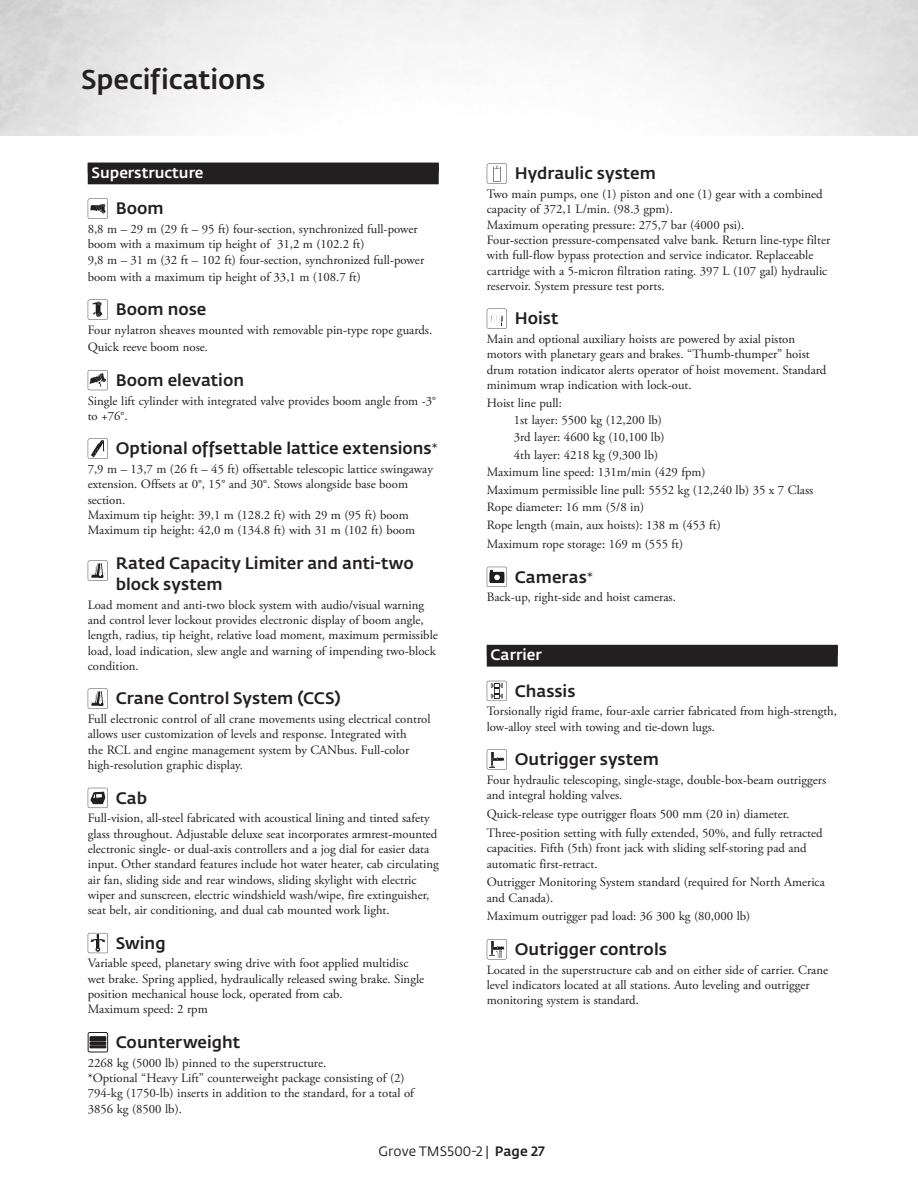
<style>
.page{position:relative;width:918px;height:1188px;background:#fff}
.page>*{position:absolute;margin:0;border:0;box-sizing:border-box;transform-origin:0 0}
.Section_Heads{font:500 27px "Fedra Sans Pro";letter-spacing:-.005em;color:#231f20}
.Titre_spécifications{font:500 16.5px/21px "Fedra Sans Pro";color:#231f20}
.Sections_Reverse_Hea{font:500 15px "Fedra Sans Pro";color:#fff}
.t1{font:13.5px "Fedra Sans Pro";letter-spacing:.01em;color:#231f20}
._0_Body_Copy{font:12.75px/15.3px "Adobe Garamond Pro";color:#231f20}
.s1{font-family:"Adobe Garamond Pro";font-weight:400}
.s2{font-weight:500}
</style>
<div class="page">
<div style="left:88px;top:163px;width:351px;height:21px;background:#231f20"></div>
<svg style="left:88px;top:199px;width:20px;height:20px"></svg>
<svg style="left:88px;top:300px;width:20px;height:20px"></svg>
<svg style="left:88px;top:370px;width:20px;height:20px"></svg>
<svg style="left:88px;top:439px;width:20px;height:20px"></svg>
<svg style="left:88px;top:561px;width:20px;height:20px"></svg>
<svg style="left:88px;top:689px;width:20px;height:20px"></svg>
<svg style="left:88px;top:788px;width:20px;height:20px"></svg>
<svg style="left:88px;top:933px;width:20px;height:20px"></svg>
<div style="left:89px;top:1036px;width:17px;height:6px;background:#231f20"></div>
<hr style="left:89px;top:1042px;width:17px;height:3px;background:#231f20">
<hr style="left:89px;top:1045px;width:17px;height:3px;background:#231f20">
<div style="left:88px;top:1032px;width:20px;height:20px;border:1px solid #231f20;border-radius:2px"></div>
<div style="left:487px;top:645px;width:351px;height:10px;background:#231f20"></div>
<div style="left:487px;top:646px;width:351px;height:21px;background:#231f20"></div>
<svg style="left:487px;top:163px;width:20px;height:21px"></svg>
<svg style="left:487px;top:308px;width:20px;height:21px"></svg>
<svg style="left:487px;top:567px;width:20px;height:20px"></svg>
<svg style="left:487px;top:681px;width:20px;height:20px"></svg>
<svg style="left:487px;top:749px;width:20px;height:21px"></svg>
<svg style="left:487px;top:939px;width:20px;height:20px"></svg>
<p class="Section_Heads" style="left:81px;top:62px;width:186px">Specifications</p>
<p class="Sections_Reverse_Hea" style="left:92px;top:163px;width:113px">Superstructure</p>
<p class="Titre_spécifications" style="left:116px;top:198px;width:50px">Boom</p>
<p class="_0_Body_Copy" style="left:88px;top:222px;width:332px">8,8 m – 29 m (29 ft – 95 ft) four-section, synchronized full-power boom with a maximum tip height of 31,2 m (102.2 ft)</p>
<p class="_0_Body_Copy" style="left:88px;top:252px;width:338px;line-height:17.1px">9,8 m – 31 m (32 ft – 102 ft) four-section, synchronized full-power boom with a maximum tip height of 33,1 m (108.7 ft)</p>
<p class="Titre_spécifications" style="left:116px;top:299px;width:92px">Boom nose</p>
<p class="_0_Body_Copy" style="left:88px;top:322px;width:346px;line-height:17.1px">Four nylatron sheaves mounted with removable pin-type rope guards.<br>Quick reeve boom nose.</p>
<p class="Titre_spécifications" style="left:116px;top:369px;width:130px">Boom elevation</p>
<p class="_0_Body_Copy" style="left:88px;top:393px;width:350px">Single lift cylinder with integrated valve provides boom angle from -3° to +76°.</p>
<p class="Titre_spécifications" style="left:116px;top:438px;width:324px">Optional offsettable lattice extensions<span class="s1">*</span></p>
<p class="_0_Body_Copy" style="left:88px;top:462px;width:347px">7,9 m – 13,7 m (26 ft – 45 ft) offsettable telescopic lattice swingaway extension. Offsets at 0°, 15° and 30°. Stows alongside base boom section.</p>
<p class="_0_Body_Copy" style="left:88px;top:508px;width:323px">Maximum tip height: 39,1 m (128.2 ft) with 29 m (95 ft) boom</p>
<p class="_0_Body_Copy" style="left:88px;top:523px;width:329px">Maximum tip height: 42,0 m (134.8 ft) with 31 m (102 ft) boom</p>
<p class="Titre_spécifications" style="left:116px;top:553px;width:299px">Rated Capacity Limiter and anti-two block system</p>
<p class="_0_Body_Copy" style="left:88px;top:597px;width:352px">Load moment and anti-two block system with audio/visual warning and control lever lockout provides electronic display of boom angle, length, radius, tip height, relative load moment, maximum permissible load, load indication, slew angle and warning of impending two-block condition.</p>
<p class="Titre_spécifications" style="left:116px;top:688px;width:226px">Crane Control System (CCS)</p>
<p class="_0_Body_Copy" style="left:88px;top:712px;width:344px">Full electronic control of all crane movements using electrical control allows user customization of levels and response. Integrated with<br>the RCL and engine management system by CANbus. Full-color high‑resolution graphic display.</p>
<p class="Titre_spécifications" style="left:116px;top:787px;width:33px">Cab</p>
<p class="_0_Body_Copy" style="left:88px;top:811px;width:352px">Full-vision, all-steel fabricated with acoustical lining and tinted safety glass throughout. Adjustable deluxe seat incorporates armrest-mounted electronic single- or dual-axis controllers and a jog dial for easier data input. Other standard features include hot water heater, cab circulating air fan, sliding side and rear windows, sliding skylight with electric wiper and sunscreen, electric windshield wash/wipe, fire extinguisher, seat belt, air conditioning, and dual cab mounted work light.</p>
<p class="Titre_spécifications" style="left:116px;top:932px;width:51px">Swing</p>
<p class="_0_Body_Copy" style="left:88px;top:956px;width:338px">Variable speed, planetary swing drive with foot applied multidisc wet brake. Spring applied, hydraulically released swing brake. Single position mechanical house lock, operated from cab.</p>
<p class="_0_Body_Copy" style="left:88px;top:1002px;width:121px">Maximum speed: 2 rpm</p>
<p class="Titre_spécifications" style="left:116px;top:1032px;width:126px">Counterweight</p>
<p class="_0_Body_Copy" style="left:88px;top:1055px;width:240px">2268 kg (5000 lb) pinned to the superstructure.</p>
<p class="_0_Body_Copy" style="left:88px;top:1071px;width:328px">*Optional “Heavy Lift” counterweight package consisting of (2)<br>794-kg (1750-lb) inserts in addition to the standard, for a total of<br>3856 kg (8500 lb).</p>
<p class="Titre_spécifications" style="left:515px;top:163px;width:143px">Hydraulic system</p>
<p class="_0_Body_Copy" style="left:487px;top:187px;width:338px">Two main pumps, one (1) piston and one (1) gear with a combined capacity of 372,1 L/min. (98.3 gpm).</p>
<p class="_0_Body_Copy" style="left:487px;top:217px;width:259px">Maximum operating pressure: 275,7 bar (4000 psi).</p>
<p class="_0_Body_Copy" style="left:487px;top:233px;width:345px">Four-section pressure-compensated valve bank. Return line-type filter with full-flow bypass protection and service indicator. Replaceable cartridge with a 5-micron filtration rating. 397 L (107 gal) hydraulic reservoir. System pressure test ports.</p>
<p class="Titre_spécifications" style="left:515px;top:308px;width:45px">Hoist</p>
<p class="_0_Body_Copy" style="left:487px;top:332px;width:341px">Main and optional auxiliary hoists are powered by axial piston motors with planetary gears and brakes. “Thumb-thumper” hoist drum rotation indicator alerts operator of hoist movement. Standard minimum wrap indication with lock-out.</p>
<p class="_0_Body_Copy" style="left:487px;top:395px;width:77px">Hoist line pull:</p>
<p class="_0_Body_Copy" style="left:514px;top:413px;width:150px">1st layer: 5500 kg (12,200 lb)</p>
<p class="_0_Body_Copy" style="left:514px;top:430px;width:152px">3rd layer: 4600 kg (10,100 lb)</p>
<p class="_0_Body_Copy" style="left:514px;top:448px;width:146px">4th layer: 4218 kg (9,300 lb)</p>
<p class="_0_Body_Copy" style="left:487px;top:465px;width:220px">Maximum line speed: 131m/min (429 fpm)</p>
<p class="_0_Body_Copy" style="left:487px;top:483px;width:328px">Maximum permissible line pull: 5552 kg (12,240 lb) 35 x 7 Class</p>
<p class="_0_Body_Copy" style="left:487px;top:500px;width:159px">Rope diameter: 16 mm (5/8 in)</p>
<p class="_0_Body_Copy" style="left:487px;top:518px;width:236px">Rope length (main, aux hoists): 138 m (453 ft)</p>
<p class="_0_Body_Copy" style="left:487px;top:537px;width:198px">Maximum rope storage: 169 m (555 ft)</p>
<p class="Titre_spécifications" style="left:515px;top:566px;width:80px">Cameras<span class="s1">*</span></p>
<p class="_0_Body_Copy" style="left:487px;top:590px;width:191px">Back-up, right-side and hoist cameras.</p>
<p class="Sections_Reverse_Hea" style="left:491px;top:645px;width:53px">Carrier</p>
<p class="Titre_spécifications" style="left:515px;top:680px;width:62px">Chassis</p>
<p class="_0_Body_Copy" style="left:487px;top:704px;width:352px">Torsionally rigid frame, four-axle carrier fabricated from high-strength, low-alloy steel with towing and tie-down lugs.</p>
<p class="Titre_spécifications" style="left:515px;top:749px;width:146px">Outrigger system</p>
<p class="_0_Body_Copy" style="left:487px;top:773px;width:341px">Four hydraulic telescoping, single-stage, double-box-beam outriggers and integral holding valves.</p>
<p class="_0_Body_Copy" style="left:487px;top:807px;width:304px">Quick-release type outrigger floats 500 mm (20 in) diameter.</p>
<p class="_0_Body_Copy" style="left:487px;top:826px;width:337px">Three-position setting with fully extended, 50%, and fully retracted capacities. Fifth (5th) front jack with sliding self-storing pad and automatic first-retract.</p>
<p class="_0_Body_Copy" style="left:487px;top:875px;width:340px">Outrigger Monitoring System standard (required for North America and Canada).</p>
<p class="_0_Body_Copy" style="left:487px;top:909px;width:265px">Maximum outrigger pad load: 36 300 kg (80,000 lb)</p>
<p class="Titre_spécifications" style="left:515px;top:939px;width:154px">Outrigger controls</p>
<p class="_0_Body_Copy" style="left:487px;top:963px;width:343px">Located in the superstructure cab and on either side of carrier. Crane level indicators located at all stations. Auto leveling and outrigger monitoring system is standard.</p>
<p class="t1" style="left:379px;top:1143px;width:168px">Grove TMS500-2 | <span class="s2">Page 27</span></p>
</div>
